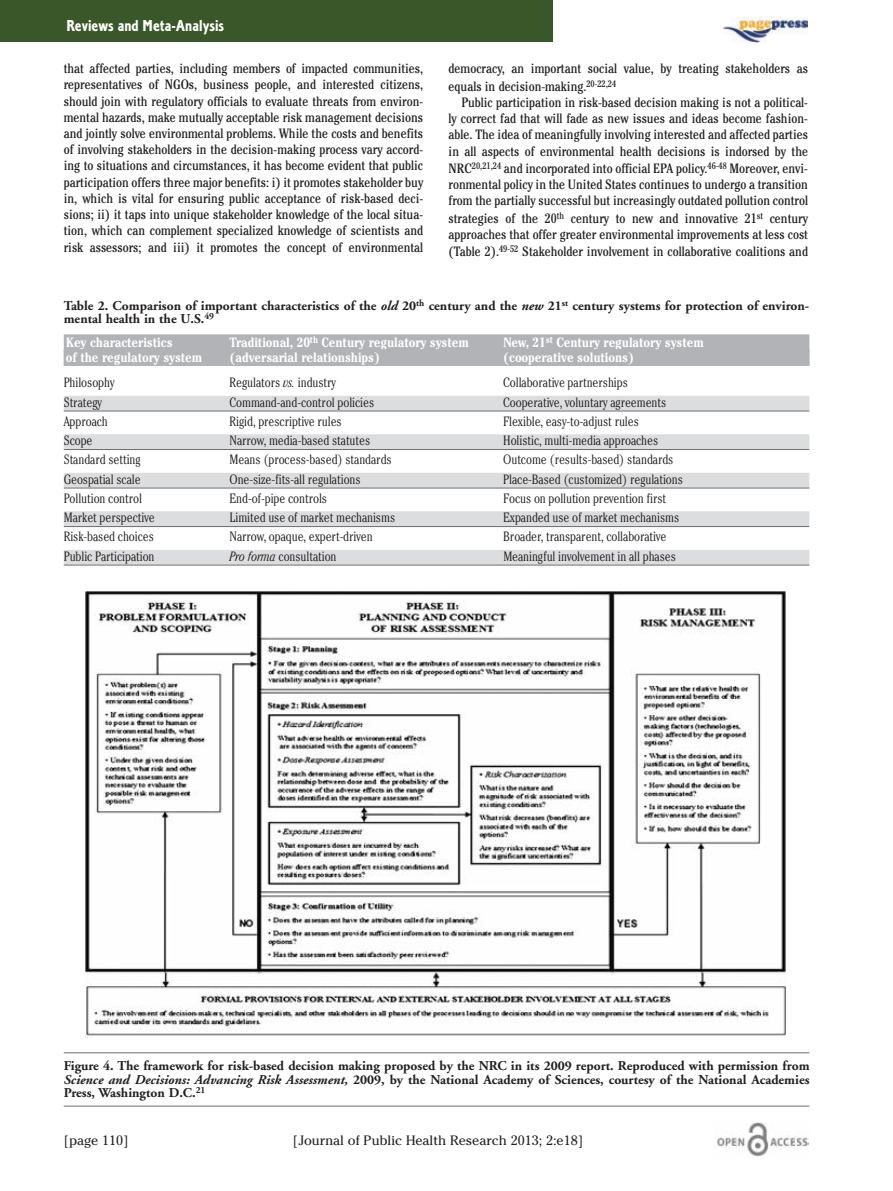
<style>
.page{position:relative;width:893px;height:1191px;background:#fff}
.page>*{position:absolute;margin:0;border:0;box-sizing:border-box;transform-origin:0 0}
.t1{font:16.5px "Corinthian Bold Condensed Plain";color:#fff}
.t2{font:condensed 13.5px/16.2px "Cheltenham";color:#231f20;text-align:justify}
.t3{font:300 condensed 13.5px "Cheltenham";letter-spacing:-.01em;color:#231f20}
.t4{font:700 13.5px/13.5px "Adobe Garamond";color:#231f20}
.t5{font:700 condensed 13.5px "Cheltenham";letter-spacing:-.01em;color:#fff}
.t6{font:13.5px "Cheltenham";color:#231f20}
.s1{font-style:italic}
</style>
<div class="page">
<div style="left:0;top:0;width:552px;height:41px;background:#395728"></div>
<img style="left:717px;top:1123px;width:91px;height:34px">
<img style="left:723px;top:17px;width:84px;height:26px">
<div style="left:64px;top:334px;width:745px;height:17px;background:#b2b3b7"></div>
<div style="left:64px;top:349px;width:745px;height:17px;background:#b2b3b7"></div>
<div style="left:64px;top:396px;width:745px;height:15px;background:#dcdddf"></div>
<hr style="left:64px;top:411px;width:745px;height:1px;background:#6c6d70">
<div style="left:64px;top:434px;width:745px;height:15px;background:#dcdddf"></div>
<hr style="left:64px;top:449px;width:745px;height:1px;background:#6c6d70">
<div style="left:64px;top:473px;width:745px;height:15px;background:#dcdddf"></div>
<hr style="left:64px;top:488px;width:745px;height:1px;background:#6c6d70">
<div style="left:64px;top:511px;width:745px;height:15px;background:#dcdddf"></div>
<hr style="left:64px;top:526px;width:745px;height:1px;background:#6c6d70">
<div style="left:64px;top:550px;width:745px;height:15px;background:#dcdddf"></div>
<hr style="left:64px;top:565px;width:745px;height:1px;background:#6c6d70">
<img style="left:86px;top:591px;width:700px;height:445px">
<hr style="left:64px;top:1052px;width:745px;height:1px;background:#6c6d70">
<hr style="left:64px;top:1105px;width:745px;height:1px;background:#6c6d70">
<p class="t1" style="left:66px;top:20px;width:159px">Reviews and Meta-Analysis</p>
<p class="t2" style="left:64px;top:62px;width:361px">that affected parties, including members of impacted communities, representatives of NGOs, business people, and interested citizens, should join with regulatory officials to evaluate threats from environ&shy;mental hazards, make mutually acceptable risk management decisions and jointly solve environmental problems. While the costs and benefits of involving stakeholders in the decision-making process vary accord&shy;ing to situations and circumstances, it has become evident that public participation offers three major benefits: i) it promotes stakeholder buy in, which is vital for ensuring public acceptance of risk-based deci&shy;sions; ii) it taps into unique stakeholder knowledge of the local situa&shy;tion, which can complement specialized knowledge of scientists and risk assessors; and iii) it promotes the concept of environmental</p>
<p class="t2" style="left:449px;top:61px;width:361px;line-height:17.4px">democracy, an important social value, by treating stakeholders as equals in decision-making.<sup>20-22,24</sup></p>
<p class="t2" style="left:449px;top:95px;width:361px;line-height:16.6px;text-indent:13px">Public participation in risk-based decision making is not a political&shy;ly correct fad that will fade as new issues and ideas become fashion&shy;able. The idea of meaningfully involving interested and affected parties in all aspects of environmental health decisions is indorsed by the NRC<sup>20,21,24</sup> and incorporated into official EPA policy.<sup>46-48</sup> Moreover, envi&shy;ronmental policy in the United States continues to undergo a transition from the partially successful but increasingly outdated pollution control strategies of the 20<sup>th</sup> century to new and innovative 21<sup>st</sup> century approaches that offer greater environmental improvements at less cost (Table 2).<sup>49-52</sup> Stakeholder involvement in collaborative coalitions and</p>
<p class="t4" style="left:64px;top:300px;width:747px">Table 2. Comparison of important characteristics of the <span class="s1">old</span> 20<sup>th</sup> century and the <span class="s1">new</span> 21<sup>st</sup> century systems for protection of environ&shy;mental health in the U.S.<sup>49</sup></p>
<p class="t5" style="left:66px;top:337px;width:108px">Key characteristics</p>
<p class="t5" style="left:230px;top:337px;width:241px">Traditional, 20<sup>th</sup> Century regulatory system</p>
<p class="t5" style="left:503px;top:337px;width:202px">New, 21<sup>st</sup> Century regulatory system</p>
<p class="t5" style="left:66px;top:352px;width:138px">of the regulatory system</p>
<p class="t5" style="left:230px;top:352px;width:152px">(adversarial relationships)</p>
<p class="t5" style="left:503px;top:352px;width:132px">(cooperative solutions)</p>
<p class="t3" style="left:64px;top:378px;width:52px">Philosophy</p>
<p class="t3" style="left:230px;top:378px;width:108px">Regulators <span class="s1">vs.</span> industry</p>
<p class="t3" style="left:503px;top:378px;width:126px">Collaborative partnerships</p>
<p class="t3" style="left:64px;top:397px;width:40px">Strategy</p>
<p class="t3" style="left:230px;top:397px;width:146px">Command-and-control policies</p>
<p class="t3" style="left:503px;top:397px;width:165px">Cooperative, voluntary agreements</p>
<p class="t3" style="left:64px;top:416px;width:46px">Approach</p>
<p class="t3" style="left:230px;top:416px;width:114px">Rigid, prescriptive rules</p>
<p class="t3" style="left:503px;top:416px;width:137px">Flexible, easy-to-adjust rules</p>
<p class="t3" style="left:64px;top:435px;width:30px">Scope</p>
<p class="t3" style="left:230px;top:435px;width:142px">Narrow, media-based statutes</p>
<p class="t3" style="left:503px;top:435px;width:156px">Holistic, multi-media approaches</p>
<p class="t3" style="left:64px;top:455px;width:78px">Standard setting</p>
<p class="t3" style="left:230px;top:455px;width:164px">Means (process-based) standards</p>
<p class="t3" style="left:503px;top:455px;width:172px">Outcome (results-based) standards</p>
<p class="t3" style="left:64px;top:474px;width:78px">Geospatial scale</p>
<p class="t3" style="left:230px;top:474px;width:133px">One-size-fits-all regulations</p>
<p class="t3" style="left:503px;top:474px;width:181px">Place-Based (customized) regulations</p>
<p class="t3" style="left:64px;top:493px;width:80px">Pollution control</p>
<p class="t3" style="left:230px;top:493px;width:99px">End-of-pipe controls</p>
<p class="t3" style="left:503px;top:493px;width:164px">Focus on pollution prevention first</p>
<p class="t3" style="left:64px;top:512px;width:93px">Market perspective</p>
<p class="t3" style="left:230px;top:512px;width:167px">Limited use of market mechanisms</p>
<p class="t3" style="left:503px;top:512px;width:177px">Expanded use of market mechanisms</p>
<p class="t3" style="left:64px;top:532px;width:92px">Risk-based choices</p>
<p class="t3" style="left:230px;top:532px;width:145px">Narrow, opaque, expert-driven</p>
<p class="t3" style="left:503px;top:532px;width:165px">Broader, transparent, collaborative</p>
<p class="t3" style="left:64px;top:551px;width:92px">Public Participation</p>
<p class="t3" style="left:230px;top:551px;width:108px"><span class="s1">Pro forma</span> consultation</p>
<p class="t3" style="left:503px;top:551px;width:174px">Meaningful involvement in all phases</p>
<p class="t4" style="left:64px;top:1060px;width:747px;text-align:justify">Figure 4. The framework for risk-based decision making proposed by the NRC in its 2009 report. Reproduced with permission from <span class="s1">Science and Decisions: Advancing Risk Assessment,</span> 2009, by the National Academy of Sciences, courtesy of the National Academies Press, Washington D.C.<sup>21</sup></p>
<p class="t6" style="left:64px;top:1132px;width:66px">[page 110]</p>
<p class="t6" style="left:293px;top:1132px;width:292px">[Journal of Public Health Research 2013; 2:e18]</p>
</div>
